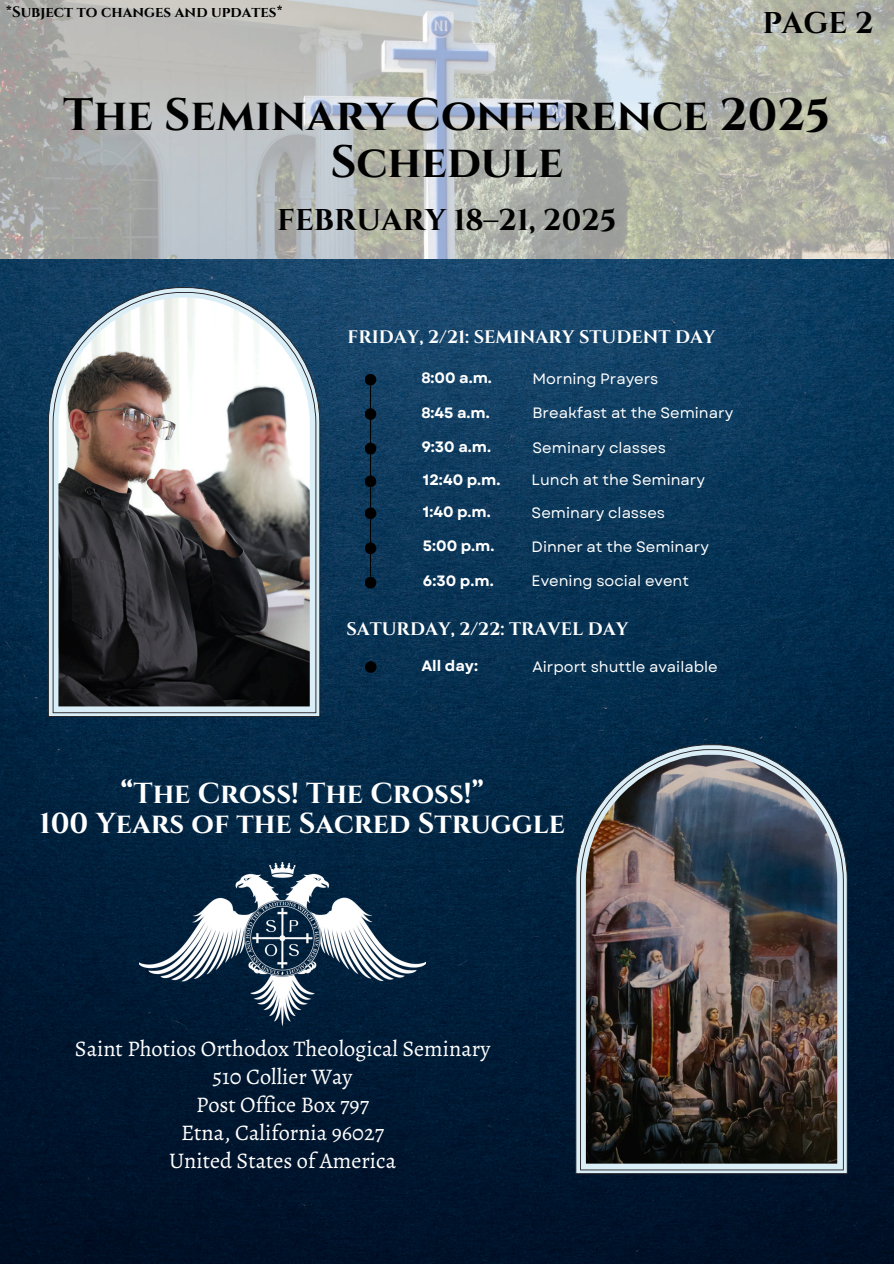
<style>
.page{position:relative;width:894px;height:1264px;background:#fff}
.page>*{position:absolute;margin:0;border:0;box-sizing:border-box;transform-origin:0 0}
.t1{font:700 45.3px/47.2px "Cinzel";color:#000;text-align:center}
.t2{font:700 30px "Cinzel";color:#000}
.t3{font:700 28.8px/30px "Cinzel";color:#fff;text-align:center}
.t4{font:22.35px/28.2px "Alegreya";color:#fff;text-align:center}
.t5{font:700 18.15px "Cinzel";color:#fff}
.t6{font:15px "Garet";color:#fff}
.t7{font:700 15px "Garet";color:#fff}
.t8{font:700 15px "Cinzel";color:#000}
</style>
<div class="page">
<img style="left:0;top:0;width:893px;height:1263px">
<hr style="left:370px;top:385px;width:1px;height:192px;background:#000">
<div style="left:364px;top:374px;width:12px;height:11px;background:#000;border-radius:50%"></div>
<div style="left:364px;top:408px;width:12px;height:12px;background:#000;border-radius:50%"></div>
<div style="left:364px;top:443px;width:12px;height:11px;background:#000;border-radius:50%"></div>
<div style="left:364px;top:475px;width:12px;height:12px;background:#000;border-radius:50%"></div>
<div style="left:364px;top:507px;width:12px;height:12px;background:#000;border-radius:50%"></div>
<div style="left:364px;top:542px;width:12px;height:12px;background:#000;border-radius:50%"></div>
<div style="left:364px;top:577px;width:12px;height:11px;background:#000;border-radius:50%"></div>
<div style="left:365px;top:661px;width:11px;height:12px;background:#000;border-radius:50%"></div>
<img style="left:139px;top:862px;width:286px;height:163px">
<svg style="left:575px;top:744px;width:272px;height:430px;background:#8297a6"></svg>
<img style="left:585px;top:754px;width:252px;height:409px">
<svg style="left:48px;top:287px;width:272px;height:430px;background:#88a0b0"></svg>
<img style="left:58px;top:297px;width:252px;height:409px">
<h3 class="t8" style="left:6px;top:3px;width:278px">*Subject to changes and updates*</h3>
<h2 class="t2" style="left:762px;top:4px;width:113px">PAGE 2</h2>
<h2 class="t1" style="left:63px;top:92px;width:768px">The Seminary Conference 2025<br>Schedule</h2>
<h1 class="t2" style="left:277px;top:201px;width:341px">FEBRUARY 18–21, 2025</h1>
<p class="t5" style="left:347px;top:325px;width:369px">FRIDAY, 2/21: SEMINARY STUDENT DAY</p>
<p class="t7" style="left:421px;top:367px;width:72px">8:00 a.m.</p>
<p class="t7" style="left:421px;top:401px;width:70px">8:45 a.m.</p>
<h5 class="t7" style="left:421px;top:435px;width:71px">9:30 a.m.</h5>
<h6 class="t6" style="left:532px;top:367px;width:127px">Morning Prayers</h6>
<p class="t6" style="left:532px;top:402px;width:202px">Breakfast at the Seminary</p>
<p class="t6" style="left:532px;top:436px;width:135px">Seminary classes</p>
<h6 class="t7" style="left:423px;top:468px;width:79px">12:40 p.m.</h6>
<p class="t6" style="left:531px;top:469px;width:175px">Lunch at the Seminary</p>
<p class="t7" style="left:423px;top:500px;width:69px">1:40 p.m.</p>
<h6 class="t6" style="left:531px;top:501px;width:135px">Seminary classes</h6>
<h6 class="t7" style="left:423px;top:534px;width:73px">5:00 p.m.</h6>
<h6 class="t6" style="left:531px;top:536px;width:179px">Dinner at the Seminary</h6>
<p class="t6" style="left:531px;top:570px;width:159px">Evening social event</p>
<h6 class="t5" style="left:346px;top:617px;width:283px">SATURDAY, 2/22: TRAVEL DAY</h6>
<p class="t7" style="left:421px;top:655px;width:58px">All day:</p>
<p class="t6" style="left:532px;top:655px;width:186px">Airport shuttle available</p>
<p class="t7" style="left:423px;top:570px;width:72px">6:30 p.m.</p>
<h5 class="t3" style="left:39px;top:779px;width:527px">“The Cross! The Cross!”<br>100 Years of the Sacred Struggle</h5>
<h6 class="t4" style="left:75px;top:1034px;width:417px">Saint Photios Orthodox Theological Seminary<br>510 Collier Way<br>Post Office Box 797<br>Etna, California 96027<br>United States of America</h6>
</div>
